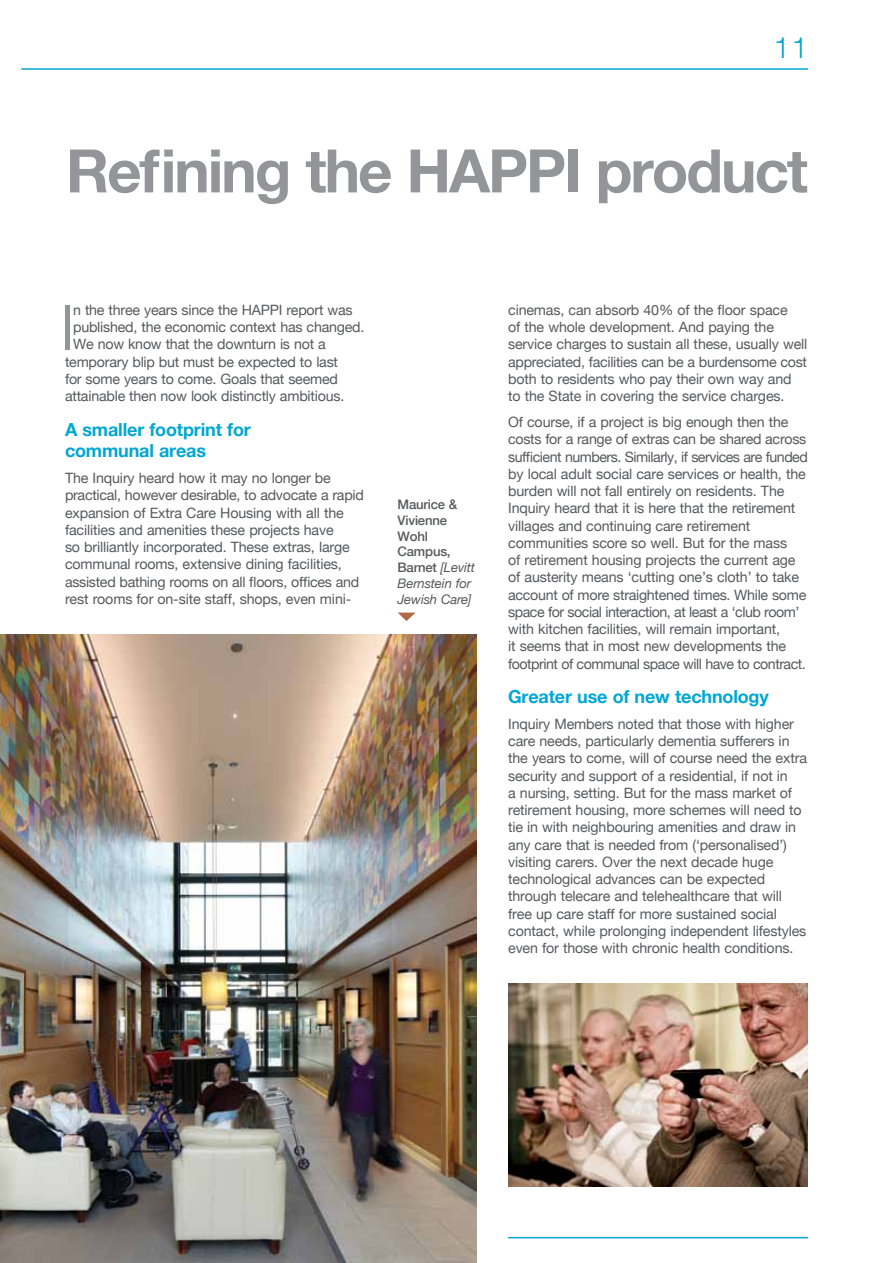
<style>
.page{position:relative;width:893px;height:1263px;background:#fff}
.page>*{position:absolute;margin:0;border:0;box-sizing:border-box;transform-origin:0 0}
.t1{font:300 62.55px "Helvetica Neue";color:#939598}
.t2{font:700 60px "Helvetica Neue";letter-spacing:-.035em;color:#939598}
.t3{font:300 29.25px "Helvetica Neue";color:#00a7d2}
.t4{font:700 18px/21.6px "Helvetica Neue";letter-spacing:-.01em;color:#00a7d2}
.t5{font:14.25px/17.2px "Helvetica Neue";letter-spacing:-.01em;color:#58595b}
.t6{font:500 13.2px/15.8px "Helvetica Neue";letter-spacing:-.015em;color:#58595b}
.s1{font-weight:400;font-style:italic}
</style>
<div class="page">
<hr style="left:21px;top:68px;width:787px;height:2px;background:#00a7d2">
<hr style="left:508px;top:1237px;width:300px;height:1px;background:#00a7d2">
<img style="left:508px;top:983px;width:300px;height:203px">
<img style="left:0;top:634px;width:476px;height:629px">
<svg style="left:398px;top:612px;width:18px;height:9px"></svg>
<h3 class="t3" style="left:774px;top:30px;width:35px">11</h3>
<h2 class="t2" style="left:66px;top:134px;width:744px">Refining the HAPPI product</h2>
<h1 class="t1" style="left:60px;top:289px;width:15px">I</h1>
<p class="t5" style="left:73px;top:301px;width:281px">n the three years since the HAPPI report was</p>
<p class="t5" style="left:73px;top:318px;width:293px">published, the economic context has changed.</p>
<p class="t5" style="left:73px;top:335px;width:254px">We now know that the downturn is not a</p>
<p class="t5" style="left:65px;top:353px;width:275px">temporary blip but must be expected to last</p>
<p class="t5" style="left:65px;top:370px;width:274px">for some years to come. Goals that seemed</p>
<p class="t5" style="left:65px;top:387px;width:278px">attainable then now look distinctly ambitious.</p>
<p class="t4" style="left:65px;top:418px;width:187px">A smaller footprint for communal areas</p>
<p class="t5" style="left:65px;top:469px;width:300px">The Inquiry heard how it may no longer be practical, however desirable, to advocate a rapid expansion of Extra Care Housing with all the facilities and amenities these projects have<br>so brilliantly incorporated. These extras, large communal rooms, extensive dining facilities, assisted bathing rooms on all floors, offices and rest rooms for on-site staff, shops, even mini-</p>
<p class="t6" style="left:398px;top:496px;width:79px">Maurice &amp;<br>Vivienne<br>Wohl<br>Campus,<br>Barnet <span class="s1">[Levitt<br>Bernstein for<br>Jewish Care]</span></p>
<p class="t5" style="left:508px;top:301px;width:301px">cinemas, can absorb 40% of the floor space<br>of the whole development. And paying the service charges to sustain all these, usually well appreciated, facilities can be a burdensome cost both to residents who pay their own way and to the State in covering the service charges.</p>
<p class="t5" style="left:508px;top:413px;width:301px">Of course, if a project is big enough then the costs for a range of extras can be shared across sufficient numbers. Similarly, if services are funded by local adult social care services or health, the burden will not fall entirely on residents. The Inquiry heard that it is here that the retirement villages and continuing care retirement communities score so well. But for the mass<br>of retirement housing projects the current age of austerity means ‘cutting one’s cloth’ to take account of more straightened times. While some space for social interaction, at least a ‘club room’ with kitchen facilities, will remain important,<br>it seems that in most new developments the footprint of communal space will have to contract.</p>
<p class="t4" style="left:508px;top:685px;width:262px">Greater use of new technology</p>
<p class="t5" style="left:508px;top:715px;width:300px">Inquiry Members noted that those with higher care needs, particularly dementia sufferers in the years to come, will of course need the extra security and support of a residential, if not in<br>a nursing, setting. But for the mass market of retirement housing, more schemes will need to tie in with neighbouring amenities and draw in any care that is needed from (‘personalised’) visiting carers. Over the next decade huge technological advances can be expected through telecare and telehealthcare that will free up care staff for more sustained social contact, while prolonging independent lifestyles even for those with chronic health conditions.</p>
</div>
